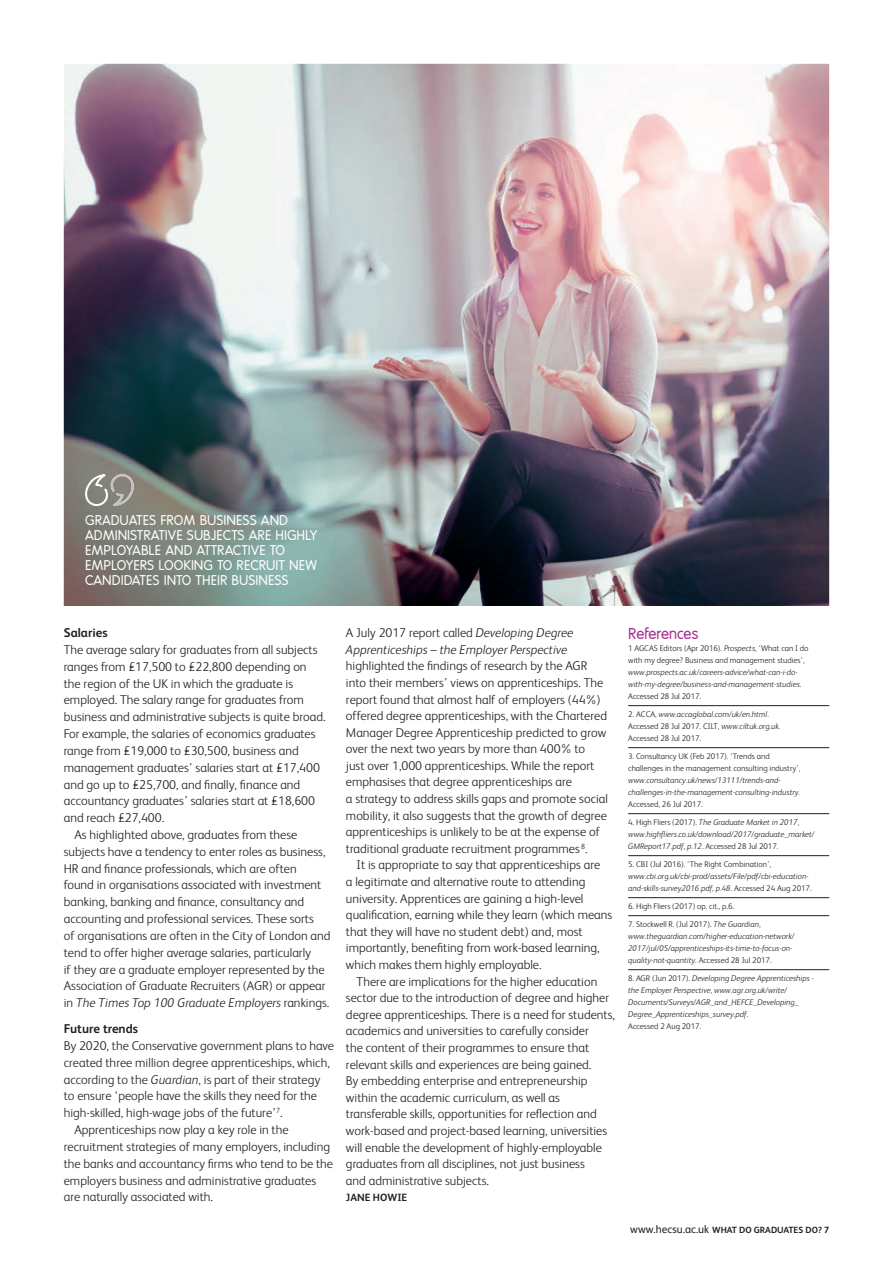
<style>
.page{position:relative;width:893px;height:1263px;background:#fff}
.page>*{position:absolute;margin:0;border:0;box-sizing:border-box;transform-origin:0 0}
.t1{font:15px "Nesimplifiedfullfont";color:#ab2e92}
.t2{font:13.5px/15px "Nesimplifiedfullfont";color:#fff}
.t3{font:300 12.75px/16.6px "FS Albert";color:#231f20}
.t4{font:italic 300 12.75px/16.6px "FS Albert";color:#231f20}
.t5{font:700 12.75px "FS Albert";color:#231f20}
.t6{font:700 10.5px "FS Albert";color:#231f20}
.t7{font:700 9px "FS Albert";color:#231f20}
.t8{font:italic 300 8.25px/12px "FS Albert";color:#231f20}
.t9{font:300 8.25px/12px "FS Albert";color:#231f20}
.s1{font-style:normal}
.s2{font-style:italic}
.s3{font-weight:400;font-size:11.25px}
</style>
<div class="page">
<img style="left:64px;top:64px;width:765px;height:542px">
<hr style="left:628px;top:705px;width:201px;height:1px;background:#231f20">
<hr style="left:628px;top:747px;width:201px;height:1px;background:#231f20">
<hr style="left:628px;top:813px;width:201px;height:1px;background:#231f20">
<hr style="left:628px;top:855px;width:201px;height:1px;background:#231f20">
<hr style="left:628px;top:897px;width:201px;height:1px;background:#231f20">
<hr style="left:628px;top:915px;width:201px;height:1px;background:#231f20">
<hr style="left:628px;top:969px;width:201px;height:1px;background:#231f20">
<svg style="left:85px;top:474px;width:26px;height:32px"></svg>
<img style="left:111px;top:474px;width:23px;height:32px">
<p class="t2" style="left:85px;top:512px;width:234px">GRADUATES FROM BUSINESS AND<br>ADMINISTRATIVE SUBJECTS ARE HIGHLY<br>EMPLOYABLE AND ATTRACTIVE TO<br>EMPLOYERS LOOKING TO RECRUIT NEW<br>CANDIDATES INTO THEIR BUSINESS</p>
<p class="t5" style="left:64px;top:625px;width:45px">Salaries</p>
<p class="t3" style="left:64px;top:641px;width:255px">The average salary for graduates from all subjects</p>
<p class="t3" style="left:64px;top:658px;width:244px">ranges from £17,500 to £22,800 depending on</p>
<p class="t3" style="left:64px;top:675px;width:231px">the region of the UK in which the graduate is</p>
<p class="t3" style="left:64px;top:692px;width:242px">employed. The salary range for graduates from</p>
<p class="t3" style="left:64px;top:708px;width:263px">business and administrative subjects is quite broad.</p>
<p class="t3" style="left:64px;top:725px;width:253px">For example, the salaries of economics graduates</p>
<p class="t3" style="left:64px;top:742px;width:237px">range from £19,000 to £30,500, business and</p>
<p class="t3" style="left:64px;top:759px;width:258px">management graduates’ salaries start at £17,400</p>
<p class="t3" style="left:64px;top:776px;width:238px">and go up to £25,700, and finally, finance and</p>
<p class="t3" style="left:64px;top:793px;width:253px">accountancy graduates’ salaries start at £18,600</p>
<p class="t3" style="left:64px;top:809px;width:102px">and reach £27,400.</p>
<p class="t3" style="left:74px;top:826px;width:225px">As highlighted above, graduates from these</p>
<p class="t3" style="left:64px;top:843px;width:263px">subjects have a tendency to enter roles as business,</p>
<p class="t3" style="left:64px;top:860px;width:234px">HR and finance professionals, which are often</p>
<p class="t3" style="left:64px;top:877px;width:259px">found in organisations associated with investment</p>
<p class="t3" style="left:64px;top:893px;width:242px">banking, banking and finance, consultancy and</p>
<p class="t3" style="left:64px;top:910px;width:252px">accounting and professional services. These sorts</p>
<p class="t3" style="left:64px;top:927px;width:268px">of organisations are often in the City of London and</p>
<p class="t3" style="left:64px;top:944px;width:249px">tend to offer higher average salaries, particularly</p>
<p class="t3" style="left:64px;top:961px;width:262px">if they are a graduate employer represented by the</p>
<p class="t3" style="left:64px;top:977px;width:263px">Association of Graduate Recruiters (AGR) or appear</p>
<p class="t4" style="left:64px;top:994px;width:267px"><span class="s1">in</span> The Times Top 100 Graduate Employers <span class="s1">rankings.</span></p>
<p class="t5" style="left:64px;top:1021px;width:76px">Future trends</p>
<p class="t3" style="left:64px;top:1037px;width:272px">By 2020, the Conservative government plans to have</p>
<p class="t3" style="left:64px;top:1054px;width:267px">created three million degree apprenticeships, which,</p>
<p class="t3" style="left:64px;top:1071px;width:258px">according to the <span class="s2">Guardian</span>, is part of their strategy</p>
<p class="t3" style="left:64px;top:1087px;width:255px">to ensure ‘people have the skills they need for the</p>
<p class="t3" style="left:64px;top:1104px;width:220px">high-skilled, high-wage jobs of the future’<sup>7</sup>.</p>
<p class="t3" style="left:74px;top:1121px;width:216px">Apprenticeships now play a key role in the</p>
<p class="t3" style="left:64px;top:1138px;width:268px">recruitment strategies of many employers, including</p>
<p class="t3" style="left:64px;top:1155px;width:271px">the banks and accountancy firms who tend to be the</p>
<p class="t3" style="left:64px;top:1172px;width:254px">employers business and administrative graduates</p>
<p class="t3" style="left:64px;top:1188px;width:151px">are naturally associated with.</p>
<p class="t4" style="left:346px;top:624px;width:229px"><span class="s1">A July 2017 report called</span> Developing Degree<br>Apprenticeships – the Employer Perspective</p>
<p class="t3" style="left:346px;top:657px;width:264px">highlighted the findings of research by the AGR into their members’ views on apprenticeships. The report found that almost half of employers (44%) offered degree apprenticeships, with the Chartered Manager Degree Apprenticeship predicted to grow over the next two years by more than 400% to<br>just over 1,000 apprenticeships. While the report emphasises that degree apprenticeships are<br>a strategy to address skills gaps and promote social mobility, it also suggests that the growth of degree apprenticeships is unlikely to be at the expense of traditional graduate recruitment programmes <sup>8</sup>.</p>
<p class="t3" style="left:346px;top:857px;width:268px;text-indent:11px">It is appropriate to say that apprenticeships are<br>a legitimate and alternative route to attending university. Apprentices are gaining a high-level qualification, earning while they learn (which means that they will have no student debt) and, most importantly, benefiting from work-based learning, which makes them highly employable.</p>
<p class="t3" style="left:346px;top:973px;width:270px;text-indent:11px">There are implications for the higher education sector due to the introduction of degree and higher degree apprenticeships. There is a need for students, academics and universities to carefully consider<br>the content of their programmes to ensure that relevant skills and experiences are being gained.<br>By embedding enterprise and entrepreneurship within the academic curriculum, as well as transferable skills, opportunities for reflection and work-based and project-based learning, universities will enable the development of highly-employable graduates from all disciplines, not just business<br>and administrative subjects.</p>
<p class="t6" style="left:346px;top:1192px;width:63px">JANE HOWIE</p>
<p class="t1" style="left:628px;top:625px;width:72px">References</p>
<p class="t9" style="left:628px;top:642px;width:182px">1 AGCAS Editors (Apr 2016). <span class="s2">Prospects</span>, ‘What can I do with my degree? Business and management studies’,</p>
<p class="t8" style="left:628px;top:666px;width:175px">www.prospects.ac.uk/careers-advice/what-can-i-do&shy;with-my-degree/business-and-management-studies<span class="s1">.<br>Accessed 28 Jul 2017.</span></p>
<p class="t9" style="left:628px;top:708px;width:154px">2. ACCA, <span class="s2">www.accaglobal.com/uk/en.html.<br></span>Accessed 28 Jul 2017. CILT, <span class="s2">www.ciltuk.org.uk</span>.<br>Accessed 28 Jul 2017.</p>
<p class="t9" style="left:628px;top:750px;width:174px">3. Consultancy UK (Feb 2017). ‘Trends and challenges in the management consulting industry’,</p>
<p class="t8" style="left:628px;top:774px;width:174px">www.consultancy.uk/news/13111/trends-and&shy;challenges-in-the-management-consulting-industry.</p>
<p class="t9" style="left:628px;top:798px;width:76px">Accessed, 26 Jul 2017.</p>
<p class="t8" style="left:628px;top:816px;width:188px"><span class="s1">4. High Fliers (2017).</span> The Graduate Market in 2017<span class="s1">, </span>www.highfliers.co.uk/download/2017/graduate_market/<br>GMReport17.pdf, p.12<span class="s1">. Accessed 28 Jul 2017.</span></p>
<p class="t9" style="left:628px;top:858px;width:145px">5. CBI (Jul 2016). ‘The Right Combination’,</p>
<p class="t8" style="left:628px;top:870px;width:185px">www.cbi.org.uk/cbi-prod/assets/File/pdf/cbi-education&shy;and-skills-survey2016.pdf, p.48<span class="s1">. Accessed 24 Aug 2017.</span></p>
<p class="t9" style="left:628px;top:900px;width:108px">6. High Fliers (2017) op. cit., p.6.</p>
<p class="t8" style="left:628px;top:918px;width:168px"><span class="s1">7. Stockwell R. (Jul 2017).</span> The Guardian, www.theguardian.com/higher-education-network/ 2017/jul/05/apprenticeships-its-time-to-focus-on&shy;quality-not-quantity<span class="s1">. Accessed 28 Jul 2017.</span></p>
<p class="t8" style="left:628px;top:972px;width:187px"><span class="s1">8. AGR (Jun 2017).</span> Developing Degree Apprenticeships - the Employer Perspective<span class="s1">,</span> www.agr.org.uk/write/ Documents/Surveys/AGR_and_HEFCE_Developing_ Degree_Apprenticeships_survey.pdf<span class="s1">.<br>Accessed 2 Aug 2017.</span></p>
<p class="t7" style="left:630px;top:1225px;width:200px"><span class="s3">www.hecsu.ac.uk</span> WHAT DO GRADUATES DO? 7</p>
</div>
